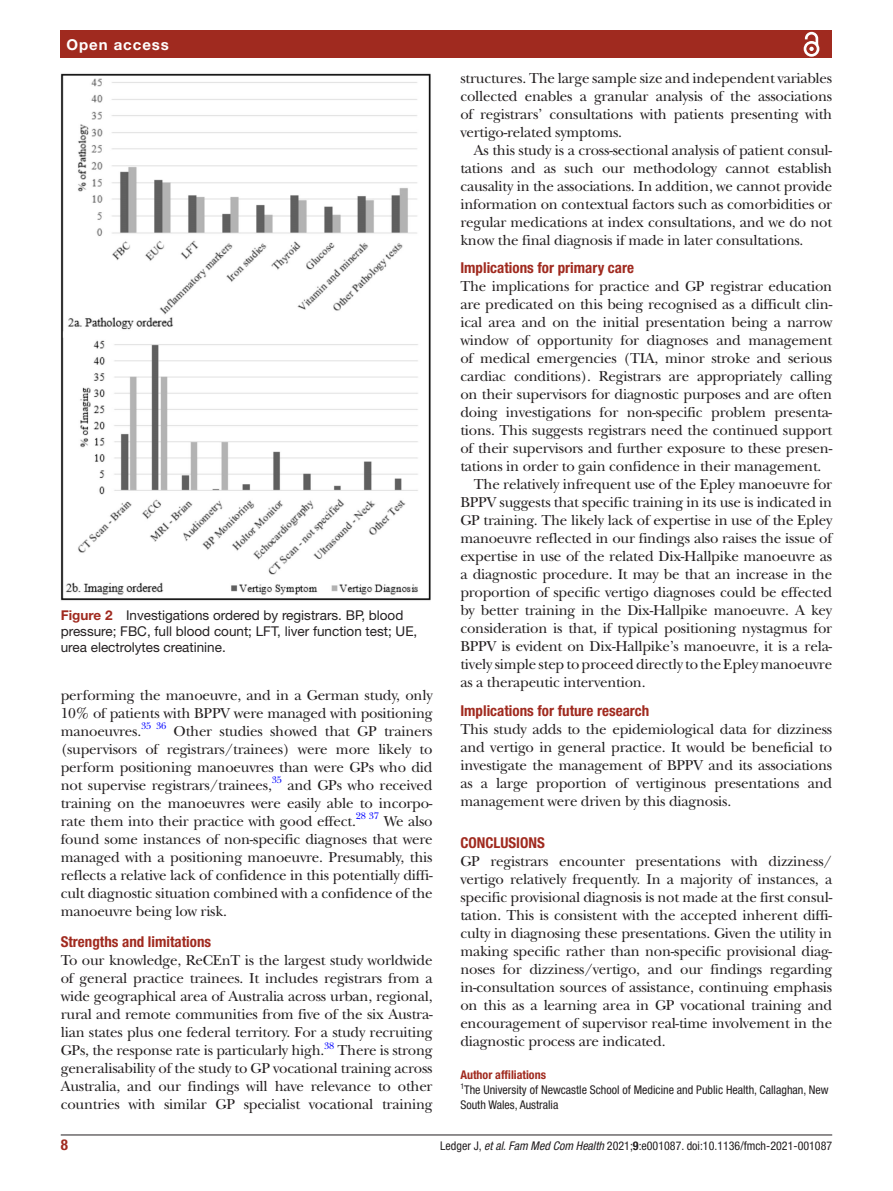
<style>
.page{position:relative;width:893px;height:1191px;background:#fff}
.page>*{position:absolute;margin:0;border:0;box-sizing:border-box;transform-origin:0 0}
.t1{font:15px/18px "New Baskerville";letter-spacing:-.015em;color:#231f20;text-align:justify}
.t2{font:700 condensed 15px "Helvetica Neue LT Std";color:#a02a1f}
.t3{font:700 15px "Helvetica Neue LT Std";letter-spacing:.065em;color:#fff}
.t4{font:13.5px/16.2px "Helvetica Neue LT Std";color:#231f20}
.t5{font:condensed 12px/15px "Helvetica Neue LT Std";color:#231f20}
.t6{font:9.9px "New Baskerville";letter-spacing:-.015em;color:#00f}
.s1{font-weight:700;color:#a02a1f}
.s2{font-style:italic}
.s3{font-weight:700}
</style>
<div class="page">
<hr style="left:61px;top:1134px;width:771px;height:1px;background:#231f20">
<div style="left:61px;top:31px;width:771px;height:27px;background:#a02a1f"></div>
<svg style="left:803px;top:31px;width:17px;height:26px"></svg>
<img style="left:61px;top:73px;width:370px;height:528px">
<p class="t3" style="left:66px;top:35px;width:104px">Open access</p>
<p class="t4" style="left:61px;top:606px;width:358px"><span class="s1">Figure 2</span> Investigations ordered by registrars. BP, blood pressure; FBC, full blood count; LFT, liver function test; UE, urea electrolytes creatinine.</p>
<p class="t1" style="left:61px;top:686px;width:373px">performing the manoeuvre, and in a German study, only 10% of patients with BPPV were managed with positioning manoeuvres.</p>
<p class="t6" style="left:141px;top:720px;width:27px">35 36</p>
<p class="t1" style="left:61px;top:722px;width:373px;text-indent:113px">Other studies showed that GP trainers (supervisors of registrars/trainees) were more likely to perform positioning manoeuvres than were GPs who did not supervise registrars/trainees,</p>
<p class="t6" style="left:272px;top:774px;width:12px">35</p>
<p class="t1" style="left:61px;top:776px;width:373px;text-indent:227px">and GPs who received training on the manoeuvres were easily able to incorpo&shy;rate them into their practice with good effect.</p>
<p class="t6" style="left:356px;top:810px;width:25px">28 37</p>
<p class="t1" style="left:61px;top:812px;width:373px;text-indent:323px">We also found some instances of non-specific diagnoses that were managed with a positioning manoeuvre. Presumably, this reflects a relative lack of confidence in this potentially diffi&shy;cult diagnostic situation combined with a confidence of the manoeuvre being low risk.</p>
<p class="t2" style="left:61px;top:933px;width:152px">Strengths and limitations</p>
<p class="t1" style="left:61px;top:951px;width:373px">To our knowledge, ReCEnT is the largest study worldwide of general practice trainees. It includes registrars from a wide geographical area of Australia across urban, regional, rural and remote communities from five of the six Austra&shy;lian states plus one federal territory. For a study recruiting GPs, the response rate is particularly high.</p>
<p class="t6" style="left:324px;top:1039px;width:12px">38</p>
<p class="t1" style="left:61px;top:1041px;width:373px;text-indent:277px">There is strong generalisability of the study to GP vocational training across Australia, and our findings will have relevance to other countries with similar GP specialist vocational training</p>
<p class="t1" style="left:460px;top:69px;width:373px">structures. The large sample size and independent variables collected enables a granular analysis of the associations of registrars’ consultations with patients presenting with vertigo-related symptoms.</p>
<p class="t1" style="left:460px;top:141px;width:373px;text-indent:14px">As this study is a cross-sectional analysis of patient consul&shy;tations and as such our methodology cannot establish causality in the associations. In addition, we cannot provide information on contextual factors such as comorbidities or regular medications at index consultations, and we do not know the final diagnosis if made in later consultations.</p>
<p class="t2" style="left:460px;top:259px;width:175px">Implications for primary care</p>
<p class="t1" style="left:460px;top:277px;width:373px">The implications for practice and GP registrar education</p>
<p class="t1" style="left:460px;top:295px;width:373px">are predicated on this being recognised as a difficult clin-</p>
<p class="t1" style="left:460px;top:313px;width:373px">ical area and on the initial presentation being a narrow</p>
<p class="t1" style="left:460px;top:331px;width:373px">window of opportunity for diagnoses and management</p>
<p class="t1" style="left:460px;top:349px;width:373px">of medical emergencies (TIA, minor stroke and serious</p>
<p class="t1" style="left:460px;top:367px;width:373px">cardiac conditions). Registrars are appropriately calling</p>
<p class="t1" style="left:460px;top:385px;width:373px">on their supervisors for diagnostic purposes and are often</p>
<p class="t1" style="left:460px;top:403px;width:373px">doing investigations for non-specific problem presenta-</p>
<p class="t1" style="left:460px;top:421px;width:373px">tions. This suggests registrars need the continued support</p>
<p class="t1" style="left:460px;top:439px;width:373px">of their supervisors and further exposure to these presen-</p>
<p class="t1" style="left:460px;top:457px;width:363px">tations in order to gain confidence in their management.</p>
<p class="t1" style="left:474px;top:475px;width:360px">The relatively infrequent use of the Epley manoeuvre for</p>
<p class="t1" style="left:460px;top:493px;width:373px">BPPV suggests that specific training in its use is indicated in</p>
<p class="t1" style="left:460px;top:511px;width:373px">GP training. The likely lack of expertise in use of the Epley</p>
<p class="t1" style="left:460px;top:529px;width:373px">manoeuvre reflected in our findings also raises the issue of</p>
<p class="t1" style="left:460px;top:547px;width:373px">expertise in use of the related Dix-Hallpike manoeuvre as</p>
<p class="t1" style="left:460px;top:565px;width:373px">a diagnostic procedure. It may be that an increase in the</p>
<p class="t1" style="left:460px;top:583px;width:373px">proportion of specific vertigo diagnoses could be effected</p>
<p class="t1" style="left:460px;top:601px;width:373px">by better training in the Dix-Hallpike manoeuvre. A key</p>
<p class="t1" style="left:460px;top:619px;width:373px">consideration is that, if typical positioning nystagmus for</p>
<p class="t1" style="left:460px;top:637px;width:373px">BPPV is evident on Dix-Hallpike’s manoeuvre, it is a rela-</p>
<p class="t1" style="left:460px;top:655px;width:373px">tively simple step to proceed directly to the Epley manoeuvre</p>
<p class="t1" style="left:460px;top:673px;width:187px">as a therapeutic intervention.</p>
<p class="t2" style="left:460px;top:701px;width:190px">Implications for future research</p>
<p class="t1" style="left:460px;top:720px;width:373px">This study adds to the epidemiological data for dizziness and vertigo in general practice. It would be beneficial to investigate the management of BPPV and its associations as a large proportion of vertiginous presentations and management were driven by this diagnosis.</p>
<p class="t2" style="left:460px;top:834px;width:86px">CONCLUSIONS</p>
<p class="t1" style="left:460px;top:852px;width:373px">GP registrars encounter presentations with dizziness/ vertigo relatively frequently. In a majority of instances, a specific provisional diagnosis is not made at the first consul&shy;tation. This is consistent with the accepted inherent diffi&shy;culty in diagnosing these presentations. Given the utility in making specific rather than non-specific provisional diag&shy;noses for dizziness/vertigo, and our findings regarding in-consultation sources of assistance, continuing emphasis on this as a learning area in GP vocational training and encouragement of supervisor real-time involvement in the diagnostic process are indicated.</p>
<p class="t5" style="left:460px;top:1067px;width:370px"><span class="s1">Author affiliations<br></span><sup>1</sup>The University of Newcastle School of Medicine and Public Health, Callaghan, New<br>South Wales, Australia</p>
<p class="t2" style="left:61px;top:1135px;width:9px">8</p>
<p class="t5" style="left:440px;top:1137px;width:393px">Ledger J, <span class="s2">et al</span>. <span class="s2">Fam Med Com Health</span> 2021;<span class="s3">9</span>:e001087. doi:10.1136/fmch-2021-001087</p>
</div>
